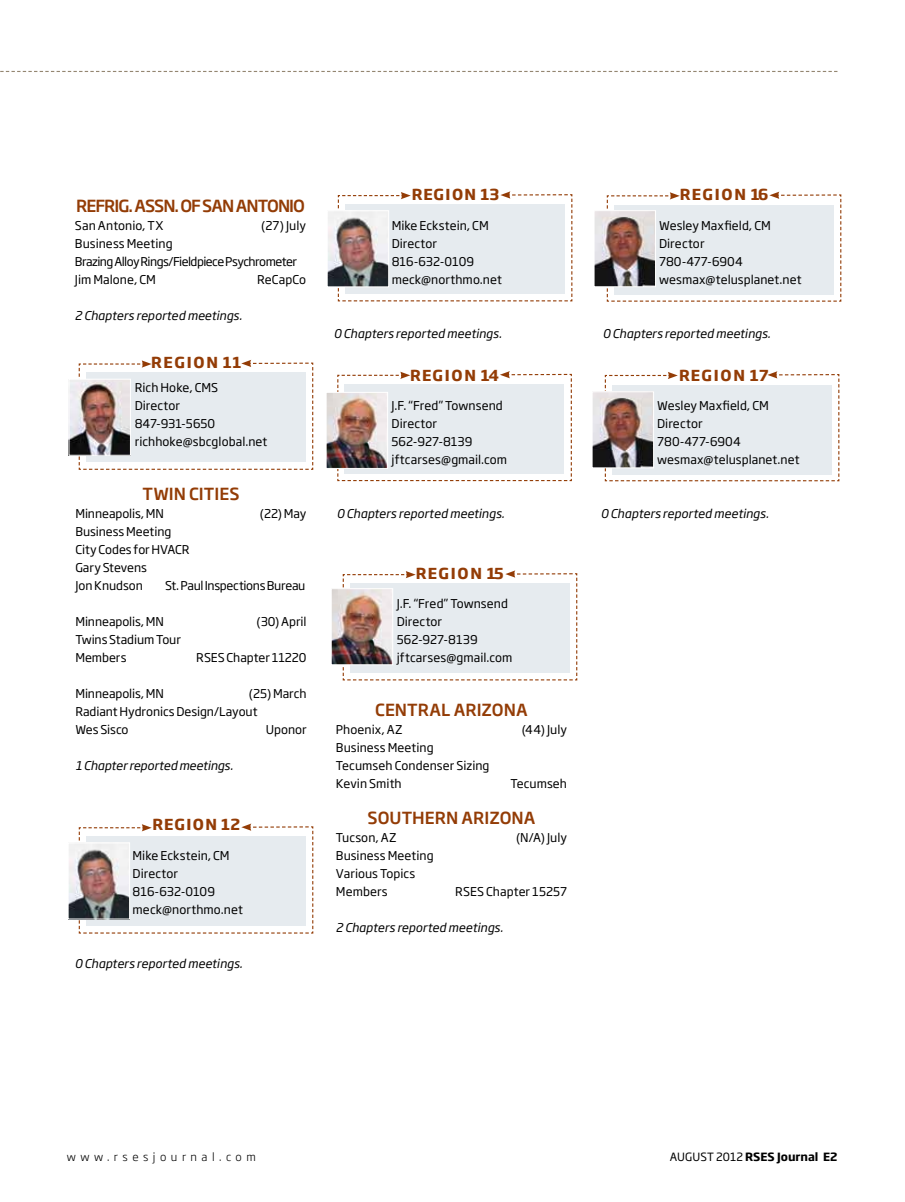
<style>
.page{position:relative;width:905px;height:1202px;background:#fff}
.page>*{position:absolute;margin:0;border:0;box-sizing:border-box;transform-origin:0 0}
.t1{font:500 16.5px "Soho Gothic Std";letter-spacing:-.005em;color:#933c06}
.t2{font:500 16.5px "Soho Gothic Std";letter-spacing:-.06em;color:#933c06}
.t3{font:700 15px "Soho Gothic Std";letter-spacing:.095em;color:#933c06}
.t4{font:12px/18px "Soho Gothic Std";color:#000}
.t5{font:italic 12px "Soho Gothic Std";color:#000}
.t6{font:12px/18px "Soho Gothic Std";letter-spacing:-.04em;color:#000}
.t7{font:12px "Soho Gothic Std";letter-spacing:-.025em;color:#000}
.t8{font:700 11.25px "Soho Gothic Std";color:#000}
.t9{font:300 11.25px "Soho Gothic Std";letter-spacing:.4em;color:#000}
.s1{font-weight:400}
</style>
<div class="page">
<svg style="left:0;top:71px;width:837px;height:1px"></svg>
<svg style="left:78px;top:360px;width:236px;height:110px"></svg>
<img style="left:70px;top:381px;width:59px;height:73px">
<div style="left:68px;top:379px;width:63px;height:77px;border:1px solid #fff"></div>
<svg style="left:78px;top:823px;width:236px;height:111px"></svg>
<img style="left:70px;top:844px;width:58px;height:73px">
<div style="left:68px;top:842px;width:62px;height:77px;border:1px solid #fff"></div>
<svg style="left:337px;top:191px;width:236px;height:111px"></svg>
<img style="left:329px;top:212px;width:58px;height:73px">
<div style="left:327px;top:210px;width:62px;height:77px;border:1px solid #fff"></div>
<svg style="left:337px;top:371px;width:235px;height:110px"></svg>
<img style="left:327px;top:394px;width:59px;height:73px">
<div style="left:325px;top:392px;width:63px;height:77px;border:1px solid #fff"></div>
<svg style="left:342px;top:570px;width:236px;height:111px"></svg>
<img style="left:333px;top:590px;width:58px;height:73px">
<div style="left:331px;top:588px;width:62px;height:77px;border:1px solid #fff"></div>
<svg style="left:606px;top:192px;width:235px;height:110px"></svg>
<img style="left:595px;top:212px;width:59px;height:73px">
<div style="left:593px;top:210px;width:63px;height:77px;border:1px solid #fff"></div>
<svg style="left:604px;top:371px;width:236px;height:111px"></svg>
<img style="left:593px;top:393px;width:59px;height:73px">
<div style="left:591px;top:391px;width:63px;height:77px;border:1px solid #fff"></div>
<h1 class="t2" style="left:76px;top:195px;width:230px">REFRIG. ASSN. OF SAN ANTONIO</h1>
<p class="t4" style="left:75px;top:216px;width:90px">San Antonio, TX</p>
<p class="t4" style="left:261px;top:216px;width:46px">(27) July</p>
<p class="t6" style="left:75px;top:234px;width:223px">Business Meeting<br>Brazing Alloy Rings/Fieldpiece Psychrometer<br>Jim Malone, CM</p>
<p class="t4" style="left:257px;top:270px;width:50px">ReCapCo</p>
<p class="t5" style="left:75px;top:308px;width:169px">2 Chapters reported meetings.</p>
<p class="t3" style="left:151px;top:353px;width:92px">REGION 11</p>
<p class="t4" style="left:135px;top:378px;width:134px">Rich Hoke, CMS<br>Director<br>847-931-5650 richhoke@sbcglobal.net</p>
<h1 class="t1" style="left:142px;top:483px;width:99px">TWIN CITIES</h1>
<p class="t4" style="left:75px;top:504px;width:85px">Minneapolis, MN</p>
<p class="t4" style="left:260px;top:504px;width:48px">(22) May</p>
<p class="t4" style="left:75px;top:522px;width:116px">Business Meeting<br>City Codes for HVACR<br>Gary Stevens<br>Jon Knudson</p>
<p class="t7" style="left:165px;top:578px;width:142px">St. Paul Inspections Bureau</p>
<p class="t4" style="left:75px;top:612px;width:85px">Minneapolis, MN</p>
<p class="t4" style="left:256px;top:612px;width:51px">(30) April</p>
<p class="t4" style="left:75px;top:630px;width:107px">Twins Stadium Tour<br>Members</p>
<p class="t4" style="left:196px;top:648px;width:16px">RSES</p>
<p class="t4" style="left:226px;top:648px;width:81px">Chapter 11220</p>
<p class="t4" style="left:75px;top:684px;width:232px;text-indent:173px">(25) March<br>Radiant Hydronics Design/Layout<br>Wes Sisco</p>
<p class="t4" style="left:75px;top:684px;width:85px">Minneapolis, MN</p>
<p class="t4" style="left:266px;top:720px;width:42px">Uponor</p>
<p class="t5" style="left:75px;top:758px;width:159px">1 Chapter reported meetings.</p>
<p class="t3" style="left:153px;top:815px;width:89px">REGION 12</p>
<p class="t4" style="left:133px;top:846px;width:112px">Mike Eckstein, CM<br>Director<br>816-632-0109 meck@northmo.net</p>
<p class="t5" style="left:75px;top:956px;width:169px">0 Chapters reported meetings.</p>
<p class="t3" style="left:411px;top:184px;width:89px">REGION 13</p>
<p class="t4" style="left:391px;top:216px;width:112px">Mike Eckstein, CM<br>Director<br>816-632-0109 meck@northmo.net</p>
<p class="t5" style="left:334px;top:326px;width:169px">0 Chapters reported meetings.</p>
<p class="t3" style="left:410px;top:366px;width:90px">REGION 14</p>
<p class="t4" style="left:391px;top:396px;width:117px">J.F. “Fred” Townsend<br>Director<br>562-927-8139 jftcarses@gmail.com</p>
<p class="t5" style="left:337px;top:506px;width:169px">0 Chapters reported meetings.</p>
<p class="t3" style="left:416px;top:564px;width:89px">REGION 15</p>
<p class="t4" style="left:397px;top:594px;width:117px">J.F. “Fred” Townsend<br>Director<br>562-927-8139 jftcarses@gmail.com</p>
<h1 class="t1" style="left:375px;top:699px;width:154px">CENTRAL ARIZONA</h1>
<p class="t4" style="left:336px;top:720px;width:68px">Phoenix, AZ</p>
<p class="t4" style="left:521px;top:720px;width:47px">(44) July</p>
<p class="t4" style="left:336px;top:738px;width:155px">Business Meeting<br>Tecumseh Condenser Sizing<br>Kevin Smith</p>
<p class="t4" style="left:510px;top:774px;width:58px">Tecumseh</p>
<h1 class="t1" style="left:367px;top:807px;width:169px">SOUTHERN ARIZONA</h1>
<p class="t4" style="left:336px;top:828px;width:62px">Tucson, AZ</p>
<p class="t4" style="left:516px;top:828px;width:53px">(N/A) July</p>
<p class="t4" style="left:336px;top:846px;width:99px">Business Meeting<br>Various Topics<br>Members</p>
<p class="t4" style="left:455px;top:882px;width:16px">RSES</p>
<p class="t4" style="left:486px;top:882px;width:82px">Chapter 15257</p>
<p class="t5" style="left:336px;top:920px;width:169px">2 Chapters reported meetings.</p>
<p class="t3" style="left:680px;top:184px;width:90px">REGION 16</p>
<p class="t4" style="left:659px;top:216px;width:144px">Wesley Maxfield, CM<br>Director<br>780-477-6904 wesmax@telusplanet.net</p>
<p class="t5" style="left:603px;top:326px;width:169px">0 Chapters reported meetings.</p>
<p class="t3" style="left:679px;top:365px;width:91px">REGION 17</p>
<p class="t4" style="left:657px;top:396px;width:144px">Wesley Maxfield, CM<br>Director<br>780-477-6904 wesmax@telusplanet.net</p>
<p class="t5" style="left:601px;top:506px;width:169px">0 Chapters reported meetings.</p>
<p class="t9" style="left:67px;top:1150px;width:190px">www.rsesjournal.com</p>
<p class="t8" style="left:669px;top:1149px;width:169px"><span class="s1">AUGUST 2012</span> RSES JOURNAL E2</p>
</div>
